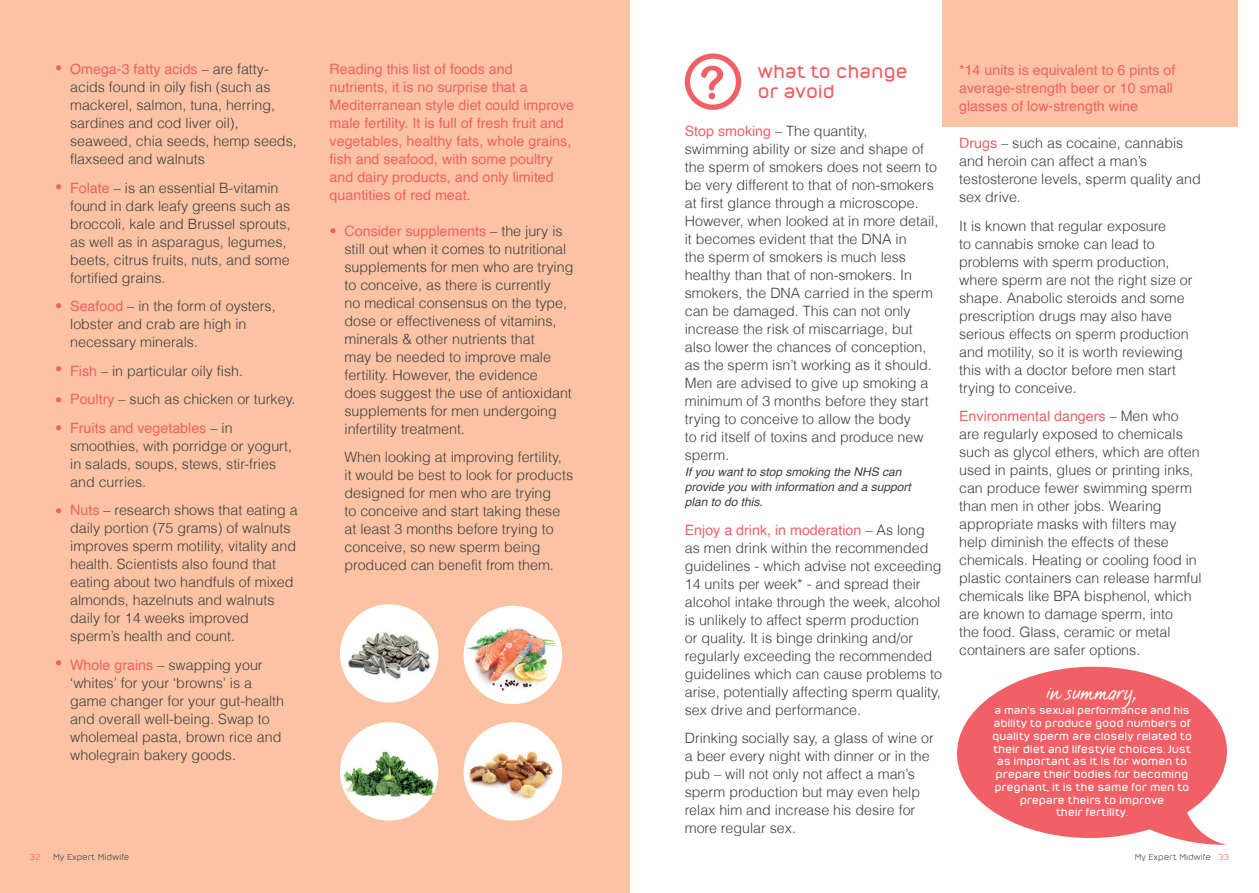
<style>
.page{position:relative;width:1259px;height:893px;background:#fff}
.page>*{position:absolute;margin:0;border:0;box-sizing:border-box;transform-origin:0 0}
.t1{font:19.5px "FS Sammy";color:#fff}
.t2{font:18px/19.5px "Nordstern Dunkel";letter-spacing:-.02em;color:#f06066}
.t3{font:300 14.25px/18px "Helvetica";color:#3e3e3f}
.t4{font:14.25px/18px "Helvetica";color:#f06066}
.t5{font:300 14.25px/30.8px "Helvetica";color:#f06066}
.t6{font:italic 12px/15px "Helvetica";color:#3e3e3f}
.t7{font:10.5px/12.8px "Nordstern Dunkel";letter-spacing:-.02em;color:#fff;text-align:center}
.t8{font:10.05px "Nordstern Dunkel";letter-spacing:-.02em;color:#fff}
.t9{font:8.25px "Nordstern";color:#3e3e3f}
.t10{font:8.25px "Nordstern";color:#f06066}
.s1{font-weight:400;color:#f06066}
.s2{font-size:10.05px}
.s3{color:#f06066}
</style>
<div class="page">
<div style="left:942px;top:0;width:295px;height:127px;background:#fbc3a3"></div>
<div style="left:0;top:0;width:629px;height:893px;background:#fbc3a3"></div>
<div style="left:340px;top:722px;width:98px;height:99px;background:#fff;border-radius:50%"></div>
<img style="left:341px;top:739px;width:96px;height:64px">
<div style="left:464px;top:606px;width:98px;height:98px;background:#fff;border-radius:50%"></div>
<img style="left:464px;top:626px;width:97px;height:67px">
<div style="left:340px;top:604px;width:98px;height:99px;background:#fff;border-radius:50%"></div>
<img style="left:345px;top:625px;width:88px;height:59px">
<div style="left:464px;top:722px;width:98px;height:99px;background:#fff;border-radius:50%"></div>
<img style="left:464px;top:743px;width:98px;height:64px">
<svg style="left:701px;top:66px;width:22px;height:33px"></svg>
<div style="left:685px;top:53px;width:56px;height:57px;border:5px solid #f06066;border-radius:50%"></div>
<svg style="left:957px;top:666px;width:270px;height:179px;fill:#f06066"></svg>
<p class="t5" style="left:55px;top:53px;width:9px">•</p>
<p class="t5" style="left:55px;top:172px;width:9px">•</p>
<p class="t5" style="left:55px;top:291px;width:9px">•</p>
<p class="t5" style="left:55px;top:354px;width:9px">• •</p>
<p class="t5" style="left:55px;top:412px;width:9px">•</p>
<p class="t5" style="left:55px;top:495px;width:9px">•</p>
<p class="t5" style="left:55px;top:648px;width:9px">•</p>
<p class="t3" style="left:70px;top:60px;width:228px"><span class="s1">Omega-3 fatty acids</span> – are fatty&shy;acids found in oily fish (such as mackerel, salmon, tuna, herring, sardines and cod liver oil), seaweed, chia seeds, hemp seeds, flaxseed and walnuts</p>
<p class="t3" style="left:70px;top:179px;width:222px"><span class="s1">Folate</span> – is an essential B-vitamin found in dark leafy greens such as broccoli, kale and Brussel sprouts, as well as in asparagus, legumes, beets, citrus fruits, nuts, and some fortified grains.</p>
<p class="t3" style="left:70px;top:297px;width:207px"><span class="s1">Seafood</span> – in the form of oysters, lobster and crab are high in necessary minerals.</p>
<p class="t3" style="left:70px;top:356px;width:227px;line-height:28.5px"><span class="s1">Fish</span> – in particular oily fish.<br><span class="s1">Poultry</span> – such as chicken or turkey.<br><span class="s1">Fruits and vegetables</span> – in</p>
<p class="t3" style="left:70px;top:437px;width:223px">smoothies, with porridge or yogurt, in salads, soups, stews, stir-fries and curries.</p>
<p class="t3" style="left:70px;top:501px;width:229px"><span class="s1">Nuts</span> – research shows that eating a daily portion (75 grams) of walnuts improves sperm motility, vitality and health. Scientists also found that eating about two handfuls of mixed almonds, hazelnuts and walnuts daily for 14 weeks improved sperm’s health and count.</p>
<p class="t3" style="left:70px;top:656px;width:215px"><span class="s1">Whole grains</span> – swapping your ‘whites’ for your ‘browns’ is a game changer for your gut-health and overall well-being. Swap to wholemeal pasta, brown rice and wholegrain bakery goods.</p>
<p class="t4" style="left:330px;top:61px;width:246px">Reading this list of foods and nutrients, it is no surprise that a Mediterranean style diet could improve male fertility. It is full of fresh fruit and vegetables, healthy fats, whole grains, fish and seafood, with some poultry and dairy products, and only limited quantities of red meat.</p>
<p class="t5" style="left:330px;top:215px;width:9px">•</p>
<p class="t3" style="left:344px;top:221px;width:230px"><span class="s1">Consider supplements</span> – the jury is still out when it comes to nutritional supplements for men who are trying to conceive, as there is currently<br>no medical consensus on the type, dose or effectiveness of vitamins, minerals &amp; other nutrients that<br>may be needed to improve male fertility. However, the evidence<br>does suggest the use of antioxidant supplements for men undergoing infertility treatment.</p>
<p class="t3" style="left:344px;top:448px;width:230px">When looking at improving fertility,<br>it would be best to look for products designed for men who are trying<br>to conceive and start taking these at least 3 months before trying to conceive, so new sperm being produced can benefit from them.</p>
<p class="t2" style="left:757px;top:62px;width:152px">what to change or avoid</p>
<p class="t3" style="left:685px;top:121px;width:255px"><span class="s1">Stop smoking</span> – The quantity,<br>swimming ability or size and shape of the sperm of smokers does not seem to be very different to that of non-smokers at first glance through a microscope.<br>However, when looked at in more detail, it becomes evident that the DNA in<br>the sperm of smokers is much less healthy than that of non-smokers. In smokers, the DNA carried in the sperm can be damaged. This can not only increase the risk of miscarriage, but also lower the chances of conception, as the sperm isn’t working as it should.<br>Men are advised to give up smoking a minimum of 3 months before they start trying to conceive to allow the body<br>to rid itself of toxins and produce new sperm.</p>
<p class="t6" style="left:685px;top:465px;width:228px">If you want to stop smoking the NHS can provide you with information and a support plan to do this.</p>
<p class="t3" style="left:685px;top:521px;width:259px"><span class="s1">Enjoy a drink, in moderation</span> – As long as men drink within the recommended guidelines - which advise not exceeding 14 units per week* - and spread their alcohol intake through the week, alcohol is unlikely to affect sperm production<br>or quality. It is binge drinking and/or regularly exceeding the recommended guidelines which can cause problems to arise, potentially affecting sperm quality, sex drive and performance.</p>
<p class="t3" style="left:685px;top:729px;width:250px">Drinking socially say, a glass of wine or a beer every night with dinner or in the pub – will not only not affect a man’s sperm production but may even help relax him and increase his desire for more regular sex.</p>
<p class="t4" style="left:959px;top:61px;width:218px">*14 units is equivalent to 6 pints of average-strength beer or 10 small glasses of low-strength wine</p>
<p class="t3" style="left:959px;top:134px;width:243px"><span class="s1">Drugs</span> – such as cocaine, cannabis and heroin can affect a man’s testosterone levels, sperm quality and sex drive.</p>
<p class="t3" style="left:959px;top:217px;width:235px">It is known that regular exposure<br>to cannabis smoke can lead to problems with sperm production, where sperm are not the right size or shape. Anabolic steroids and some prescription drugs may also have serious effects on sperm production and motility, so it is worth reviewing this with a doctor before men start trying to conceive.</p>
<p class="t3" style="left:959px;top:407px;width:244px"><span class="s1">Environmental dangers</span> – Men who are regularly exposed to chemicals such as glycol ethers, which are often used in paints, glues or printing inks, can produce fewer swimming sperm than men in other jobs. Wearing appropriate masks with filters may help diminish the effects of these chemicals. Heating or cooling food in plastic containers can release harmful chemicals like BPA bisphenol, which are known to damage sperm, into<br>the food. Glass, ceramic or metal containers are safer options.</p>
<h1 class="t1" style="left:1045px;top:681px;width:94px">in summary,</h1>
<p class="t8" style="left:994px;top:705px;width:196px">a man’s sexual performance and his</p>
<p class="t7" style="left:992px;top:717px;width:201px">ability to produce good numbers of quality sperm are closely related to their diet and lifestyle choices. Just as important as it is for women to prepare their bodies for becoming pregnant, it is the same for men to prepare theirs to improve<br>their fertility<span class="s2">.</span></p>
<p class="t10" style="left:30px;top:852px;width:13px">32</p>
<p class="t9" style="left:53px;top:852px;width:78px">My Expert Midwife</p>
<p class="t9" style="left:1134px;top:852px;width:96px">My Expert Midwife <span class="s3">33</span></p>
</div>
